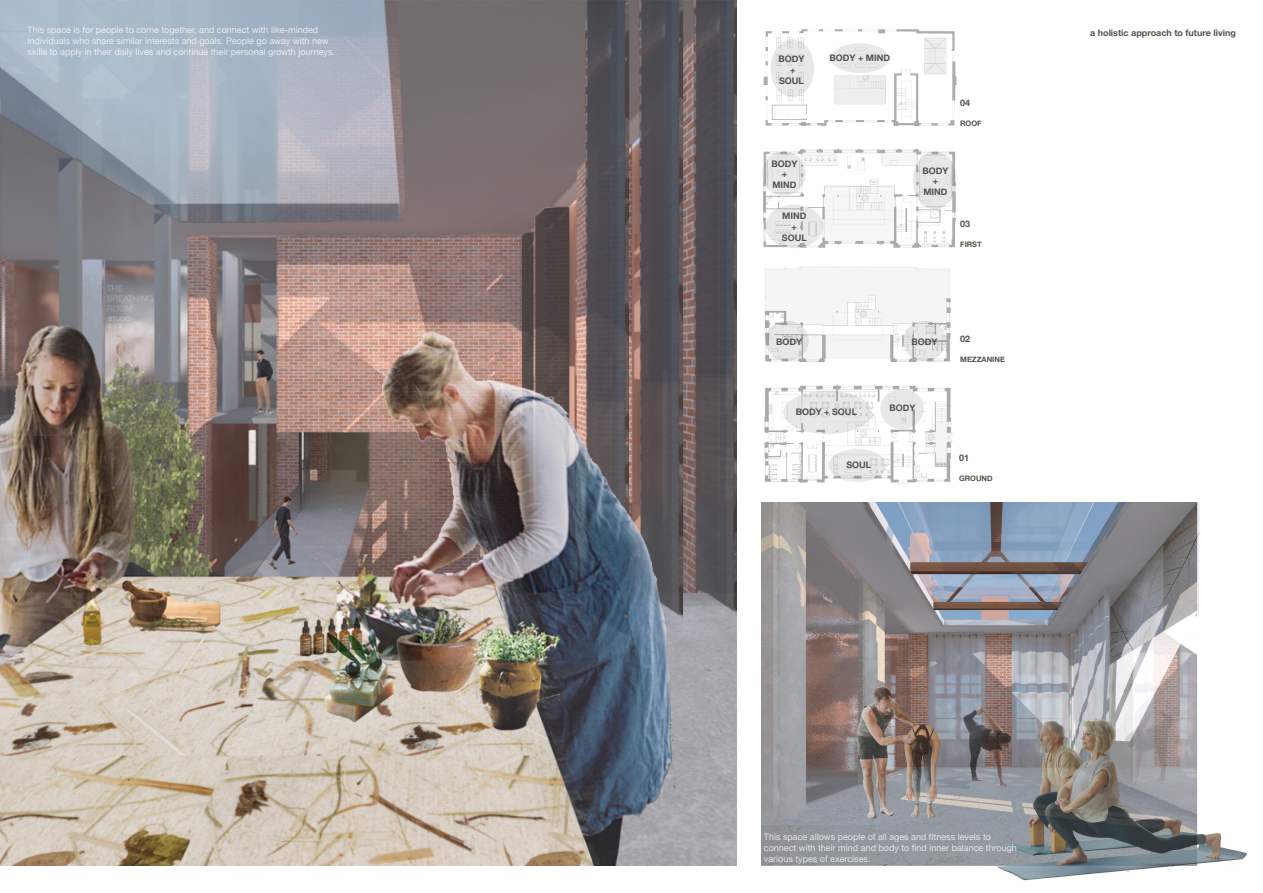
<style>
.page{position:relative;width:1263px;height:893px;background:#fff}
.page>*{position:absolute;margin:0;border:0;box-sizing:border-box;transform-origin:0 0}
.t1{font:9px/10.8px "Helvetica Neue";color:#fff}
.t2{font:700 9px "Helvetica Neue";color:#4e5549}
.t3{font:700 7.5px "Helvetica Neue";color:#4e5549}
</style>
<div class="page">
<img style="left:0;top:0;width:737px;height:866px">
<img style="left:761px;top:503px;width:486px;height:378px">
<img style="left:764px;top:29px;width:193px;height:97px">
<img style="left:763px;top:148px;width:193px;height:100px">
<img style="left:765px;top:266px;width:186px;height:96px">
<img style="left:764px;top:384px;width:189px;height:101px">
<svg style="left:912px;top:151px;width:45px;height:59px;background:#e0e1e0"></svg>
<div style="left:912px;top:150px;width:45px;height:60px;border:1px solid #fff;border-radius:50%"></div>
<svg style="left:762px;top:151px;width:44px;height:45px"></svg>
<div style="left:761px;top:150px;width:45px;height:46px;border:1px solid #fff;border-radius:50%"></div>
<svg style="left:765px;top:204px;width:59px;height:44px;background:#e2e3e2"></svg>
<div style="left:764px;top:204px;width:60px;height:45px;border:1px solid #fff;border-radius:50%"></div>
<svg style="left:770px;top:39px;width:44px;height:59px;background:#e4e4e3"></svg>
<div style="left:770px;top:38px;width:45px;height:60px;border:1px solid #fff;border-radius:50%"></div>
<div style="left:830px;top:43px;width:59px;height:31px;background:#e8e8e7;border-radius:50%"></div>
<div style="left:830px;top:42px;width:60px;height:32px;border:1px solid #fff;border-radius:50%"></div>
<svg style="left:783px;top:390px;width:89px;height:45px;background:#e2e3e1"></svg>
<div style="left:782px;top:390px;width:91px;height:45px;border:1px solid #fff;border-radius:50%"></div>
<svg style="left:880px;top:388px;width:44px;height:42px"></svg>
<div style="left:879px;top:388px;width:45px;height:42px;border:1px solid #fff;border-radius:50%"></div>
<svg style="left:828px;top:448px;width:59px;height:34px;background:#e2e3e1"></svg>
<div style="left:827px;top:448px;width:60px;height:35px;border:1px solid #fff;border-radius:50%"></div>
<svg style="left:902px;top:320px;width:45px;height:42px"></svg>
<div style="left:902px;top:320px;width:45px;height:42px;border:1px solid #fff;border-radius:50%"></div>
<svg style="left:765px;top:320px;width:44px;height:42px"></svg>
<div style="left:764px;top:320px;width:46px;height:42px;border:1px solid #fff;border-radius:50%"></div>
<p class="t1" style="left:28px;top:25px;width:309px">This space is for people to come together, and connect with like-minded individuals who share similar interests and goals. People go away with new skills to apply in their daily lives and continue their personal growth journeys.</p>
<p class="t2" style="left:778px;top:52px;width:28px">BODY</p>
<p class="t2" style="left:790px;top:62px;width:7px">+</p>
<p class="t2" style="left:779px;top:73px;width:26px">SOUL</p>
<p class="t2" style="left:829px;top:51px;width:62px">BODY + MIND</p>
<p class="t2" style="left:771px;top:156px;width:28px">BODY</p>
<p class="t2" style="left:782px;top:167px;width:7px">+</p>
<p class="t2" style="left:772px;top:178px;width:26px">MIND</p>
<p class="t2" style="left:782px;top:209px;width:26px">MIND</p>
<p class="t2" style="left:791px;top:220px;width:7px">+</p>
<p class="t2" style="left:782px;top:230px;width:26px">SOUL</p>
<p class="t2" style="left:960px;top:96px;width:12px">04</p>
<p class="t3" style="left:960px;top:117px;width:23px">ROOF</p>
<p class="t2" style="left:922px;top:163px;width:28px">BODY</p>
<p class="t2" style="left:933px;top:174px;width:7px">+</p>
<p class="t2" style="left:923px;top:185px;width:26px">MIND</p>
<p class="t2" style="left:960px;top:217px;width:12px">03</p>
<p class="t3" style="left:960px;top:238px;width:23px">FIRST</p>
<p class="t2" style="left:776px;top:334px;width:28px">BODY</p>
<p class="t2" style="left:911px;top:334px;width:28px">BODY</p>
<p class="t2" style="left:796px;top:404px;width:63px">BODY + SOUL</p>
<p class="t2" style="left:846px;top:458px;width:26px">SOUL</p>
<p class="t2" style="left:889px;top:400px;width:28px">BODY</p>
<p class="t2" style="left:960px;top:332px;width:12px">02</p>
<p class="t3" style="left:960px;top:353px;width:46px">MEZZANINE</p>
<p class="t2" style="left:959px;top:451px;width:12px">01</p>
<p class="t3" style="left:959px;top:473px;width:35px">GROUND</p>
<p class="t2" style="left:1090px;top:26px;width:147px">a holistic approach to future living</p>
<p class="t1" style="left:764px;top:832px;width:254px">This space allows people of all ages and fitness levels to connect with their mind and body to find inner balance through various types of exercises.</p>
</div>
